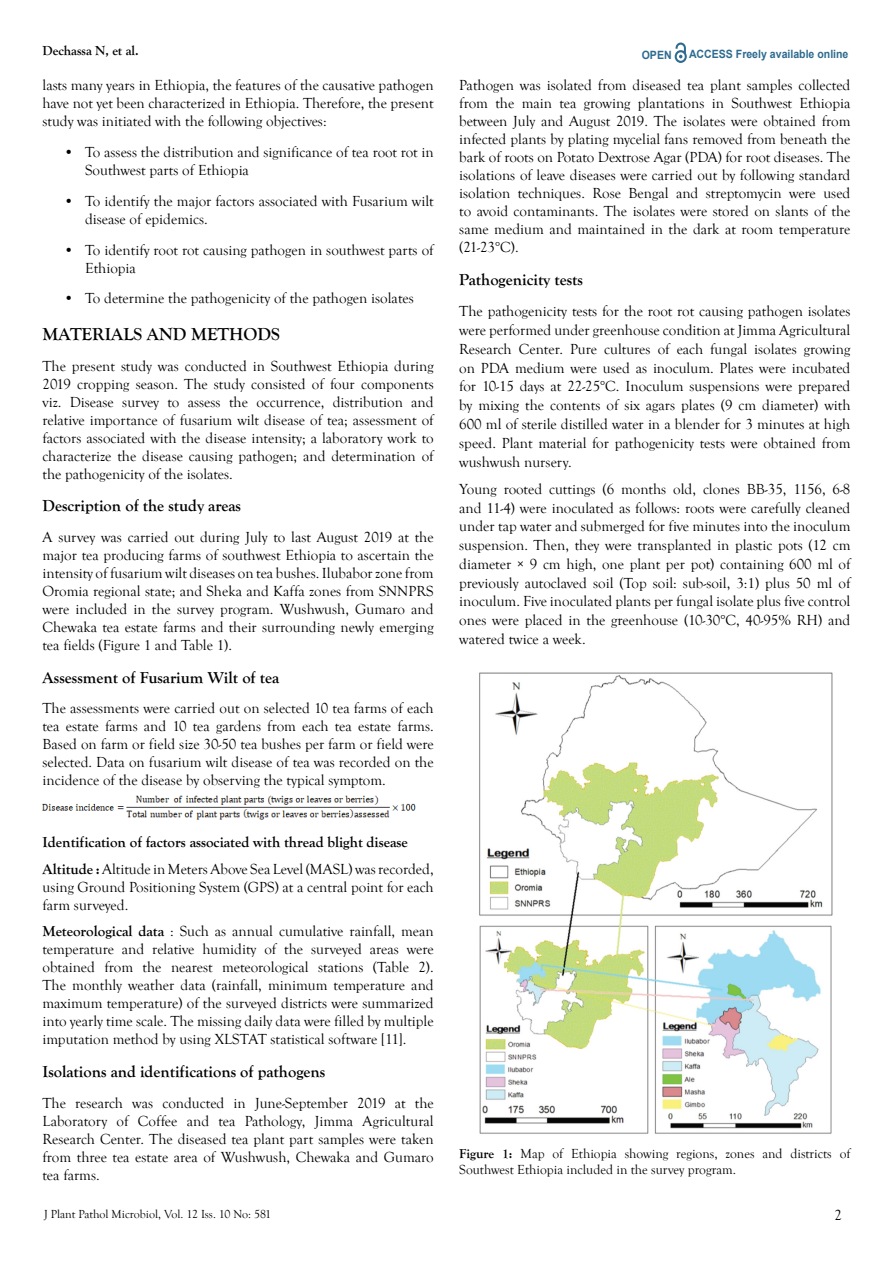
<style>
.page{position:relative;width:893px;height:1263px;background:#fff}
.page>*{position:absolute;margin:0;border:0;box-sizing:border-box;transform-origin:0 0}
.t1{font:700 18px "Goudy Old Style T";color:#000}
.t2{font:700 16.5px "Goudy Old Style T";color:#000}
.t3{font:15px/18px "Goudy Old Style T";color:#000;text-align:justify}
.t4{font:700 15px/26.5px "Goudy Old Style T";color:#000}
.t5{font:13.5px/16.2px "Goudy Old Style T";color:#000}
.t6{font:700 13.5px "Goudy Old Style T";color:#000}
.t7{font:12px "Goudy Old Style T";color:#000}
.t8{font:700 11.4px "Arial";color:#2e6b8f;scale:.92 1}
.s1{font-weight:400}
.s2{font-weight:700}
</style>
<div class="page">
<svg style="left:675px;top:43px;width:12px;height:20px"></svg>
<img style="left:43px;top:796px;width:373px;height:24px">
<img style="left:479px;top:672px;width:354px;height:462px">
<p class="t6" style="left:43px;top:43px;width:98px">Dechassa N, et al.</p>
<p class="t8" style="left:642px;top:47px;width:34px">OPEN</p>
<p class="t8" style="left:689px;top:47px;width:175px">ACCESS Freely available online</p>
<p class="t3" style="left:43px;top:77px;width:393px">lasts many years in Ethiopia, the features of the causative pathogen have not yet been characterized in Ethiopia. Therefore, the present study was initiated with the following objectives:</p>
<p class="t3" style="left:85px;top:144px;width:350px;text-indent:-21px">• To assess the distribution and significance of tea root rot in<br>Southwest parts of Ethiopia</p>
<p class="t3" style="left:85px;top:192px;width:350px;text-indent:-21px">• To identify the major factors associated with Fusarium wilt disease of epidemics.</p>
<p class="t3" style="left:85px;top:241px;width:350px;text-indent:-21px">• To identify root rot causing pathogen in southwest parts of<br>Ethiopia</p>
<p class="t3" style="left:64px;top:290px;width:352px">• To determine the pathogenicity of the pathogen isolates</p>
<p class="t1" style="left:43px;top:324px;width:239px">MATERIALS AND METHODS</p>
<p class="t3" style="left:43px;top:357px;width:393px">The present study was conducted in Southwest Ethiopia during 2019 cropping season. The study consisted of four components viz. Disease survey to assess the occurrence, distribution and relative importance of fusarium wilt disease of tea; assessment of factors associated with the disease intensity; a laboratory work to characterize the disease causing pathogen; and determination of the pathogenicity of the isolates.</p>
<p class="t2" style="left:43px;top:497px;width:200px">Description of the study areas</p>
<p class="t3" style="left:43px;top:528px;width:393px">A survey was carried out during July to last August 2019 at the major tea producing farms of southwest Ethiopia to ascertain the intensity of fusarium wilt diseases on tea bushes. Ilubabor zone from Oromia regional state; and Sheka and Kaffa zones from SNNPRS were included in the survey program. Wushwush, Gumaro and Chewaka tea estate farms and their surrounding newly emerging tea fields (Figure 1 and Table 1).</p>
<p class="t2" style="left:43px;top:668px;width:238px">Assessment of Fusarium Wilt of tea</p>
<p class="t3" style="left:43px;top:700px;width:393px">The assessments were carried out on selected 10 tea farms of each tea estate farms and 10 tea gardens from each tea estate farms.<br>Based on farm or field size 30-50 tea bushes per farm or field were selected. Data on fusarium wilt disease of tea was recorded on the incidence of the disease by observing the typical symptom.</p>
<p class="t4" style="left:43px;top:829px;width:393px">Identification of factors associated with thread blight disease<br>Altitude : <span class="s1">Altitude in Meters Above Sea Level (MASL) was recorded,</span></p>
<p class="t3" style="left:43px;top:878px;width:393px">using Ground Positioning System (GPS) at a central point for each farm surveyed.</p>
<p class="t3" style="left:43px;top:923px;width:393px"><span class="s2">Meteorological data</span> : Such as annual cumulative rainfall, mean temperature and relative humidity of the surveyed areas were obtained from the nearest meteorological stations (Table 2).<br>The monthly weather data (rainfall, minimum temperature and maximum temperature) of the surveyed districts were summarized into yearly time scale. The missing daily data were filled by multiple imputation method by using XLSTAT statistical software [11].</p>
<p class="t2" style="left:43px;top:1062px;width:284px">Isolations and identifications of pathogens</p>
<p class="t3" style="left:43px;top:1094px;width:393px">The research was conducted in June-September 2019 at the Laboratory of Coffee and tea Pathology, Jimma Agricultural Research Center. The diseased tea plant part samples were taken from three tea estate area of Wushwush, Chewaka and Gumaro tea farms.</p>
<p class="t7" style="left:44px;top:1207px;width:229px">J Plant Pathol Microbiol, Vol. 12 Iss. 10 No: 581</p>
<p class="t3" style="left:459px;top:77px;width:393px">Pathogen was isolated from diseased tea plant samples collected from the main tea growing plantations in Southwest Ethiopia between July and August 2019. The isolates were obtained from infected plants by plating mycelial fans removed from beneath the bark of roots on Potato Dextrose Agar (PDA) for root diseases. The isolations of leave diseases were carried out by following standard isolation techniques. Rose Bengal and streptomycin were used to avoid contaminants. The isolates were stored on slants of the same medium and maintained in the dark at room temperature (21-23°C).</p>
<p class="t2" style="left:459px;top:270px;width:125px">Pathogenicity tests</p>
<p class="t3" style="left:459px;top:302px;width:393px;line-height:18.8px">The pathogenicity tests for the root rot causing pathogen isolates were performed under greenhouse condition at Jimma Agricultural Research Center. Pure cultures of each fungal isolates growing on PDA medium were used as inoculum. Plates were incubated for 10-15 days at 22-25°C. Inoculum suspensions were prepared by mixing the contents of six agars plates (9 cm diameter) with 600 ml of sterile distilled water in a blender for 3 minutes at high speed. Plant material for pathogenicity tests were obtained from wushwush nursery.</p>
<p class="t3" style="left:459px;top:480px;width:393px;line-height:18.8px">Young rooted cuttings (6 months old, clones BB-35, 1156, 6-8 and 11-4) were inoculated as follows: roots were carefully cleaned under tap water and submerged for five minutes into the inoculum suspension. Then, they were transplanted in plastic pots (12 cm diameter × 9 cm high, one plant per pot) containing 600 ml of previously autoclaved soil (Top soil: sub-soil, 3:1) plus 50 ml of inoculum. Five inoculated plants per fungal isolate plus five control ones were placed in the greenhouse (10-30°C, 40-95% RH) and watered twice a week.</p>
<p class="t5" style="left:459px;top:1145px;width:393px"><span class="s2">Figure 1:</span> Map of Ethiopia showing regions, zones and districts of<br>Southwest Ethiopia included in the survey program.</p>
<p class="t3" style="left:834px;top:1207px;width:9px">2</p>
</div>
